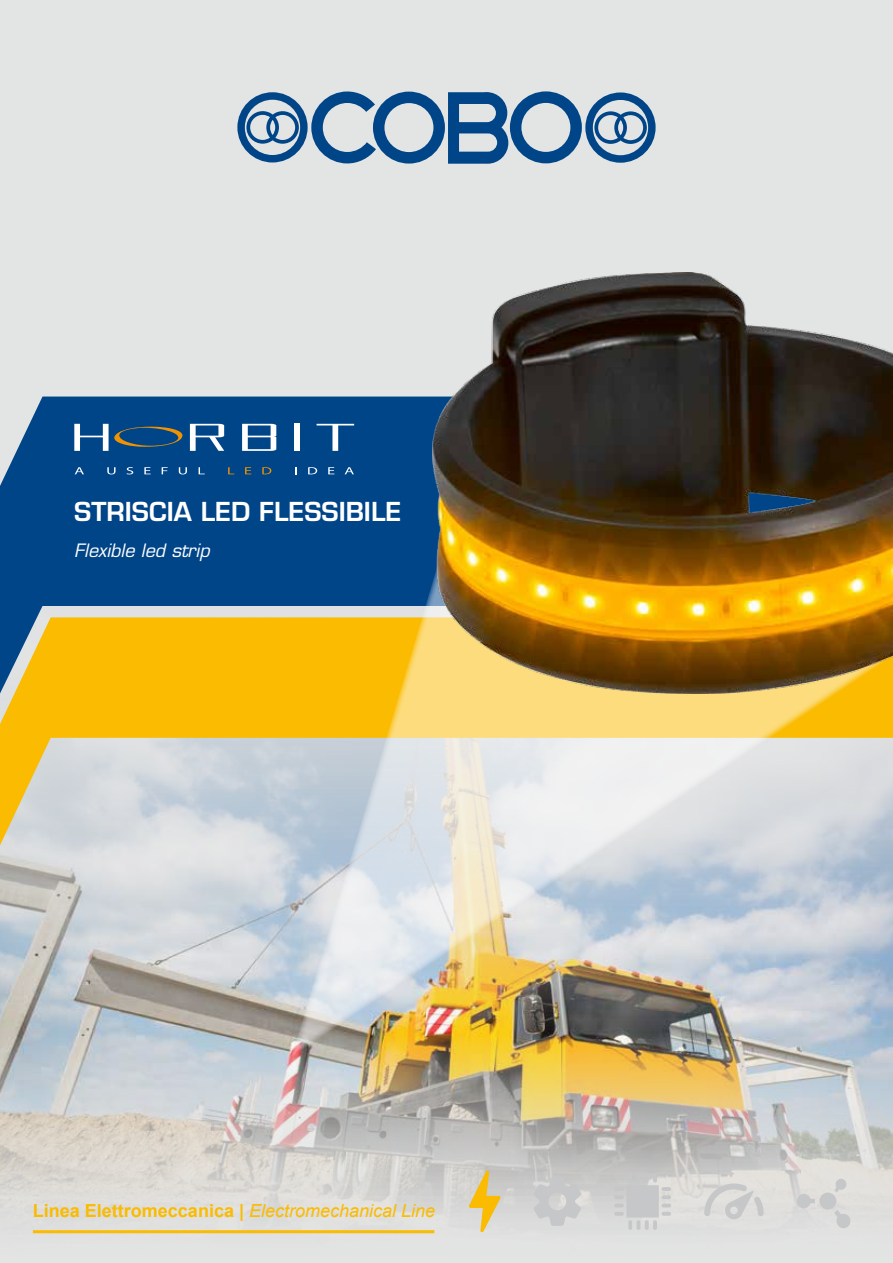
<style>
.page{position:relative;width:893px;height:1263px;background:#e3e4e4}
.page>*{position:absolute;margin:0;border:0;box-sizing:border-box;transform-origin:0 0}
.t1{font:600 25.5px "Eurostile LT Std";color:#fff}
.t2{font:700 18px "Arial";color:#fabb00}
.t3{font:italic 18px "Eurostile LT Std";color:#fff}
.s1{font-weight:400;font-style:italic}
</style>
<div class="page">
<img style="left:0;top:845px;width:893px;height:389px">
<div style="left:0;top:396px;width:433px;height:221px;background:#004588"></div>
<svg style="left:0;top:617px;width:292px;height:228px;fill:#fabb00"></svg>
<svg style="left:74px;top:424px;width:108px;height:27px;background:#346289"></svg>
<svg style="left:190px;top:424px;width:34px;height:27px"></svg>
<svg style="left:242px;top:424px;width:34px;height:27px"></svg>
<div style="left:294px;top:424px;width:6px;height:27px;background:#fff"></div>
<svg style="left:317px;top:424px;width:37px;height:27px"></svg>
<svg style="left:75px;top:467px;width:9px;height:7px"></svg>
<svg style="left:107px;top:467px;width:8px;height:7px"></svg>
<svg style="left:127px;top:467px;width:6px;height:7px"></svg>
<svg style="left:144px;top:467px;width:7px;height:7px"></svg>
<svg style="left:162px;top:467px;width:6px;height:7px"></svg>
<svg style="left:179px;top:467px;width:8px;height:7px"></svg>
<svg style="left:199px;top:467px;width:6px;height:7px"></svg>
<svg style="left:228px;top:467px;width:6px;height:7px"></svg>
<svg style="left:245px;top:467px;width:6px;height:7px"></svg>
<svg style="left:262px;top:467px;width:9px;height:7px"></svg>
<svg style="left:308px;top:467px;width:9px;height:7px"></svg>
<svg style="left:328px;top:467px;width:6px;height:7px"></svg>
<svg style="left:345px;top:467px;width:9px;height:7px"></svg>
<svg style="left:292px;top:563px;width:601px;height:494px"></svg>
<img style="left:433px;top:273px;width:460px;height:420px">
<svg style="left:237px;top:91px;width:419px;height:73px"></svg>
<hr style="left:661px;top:1187px;width:10px;height:4px;background:#c6c7c8;border-radius:2px">
<hr style="left:661px;top:1195px;width:10px;height:4px;background:#c6c7c8;border-radius:2px">
<svg style="left:661px;top:1203px;width:10px;height:4px"></svg>
<hr style="left:661px;top:1212px;width:10px;height:4px;background:#c6c7c8;border-radius:2px">
<svg style="left:626px;top:1173px;width:33px;height:57px"></svg>
<hr style="left:645px;top:1220px;width:4px;height:10px;background:#c6c7c8;border-radius:2px">
<hr style="left:653px;top:1220px;width:4px;height:10px;background:#c6c7c8;border-radius:2px">
<hr style="left:614px;top:1187px;width:10px;height:4px;background:#c6c7c8;border-radius:2px">
<hr style="left:614px;top:1195px;width:10px;height:4px;background:#c6c7c8;border-radius:2px">
<hr style="left:614px;top:1203px;width:10px;height:4px;background:#c6c7c8;border-radius:2px">
<hr style="left:614px;top:1212px;width:10px;height:4px;background:#c6c7c8;border-radius:2px">
<div style="left:819px;top:1192px;width:17px;height:17px;background:#c6c7c8;border-radius:50%"></div>
<svg style="left:797px;top:1194px;width:18px;height:14px"></svg>
<svg style="left:834px;top:1179px;width:12px;height:13px"></svg>
<svg style="left:834px;top:1210px;width:16px;height:18px"></svg>
<svg style="left:704px;top:1183px;width:60px;height:36px"></svg>
<svg style="left:469px;top:1170px;width:32px;height:62px"></svg>
<svg style="left:533px;top:1177px;width:48px;height:49px"></svg>
<hr style="left:33px;top:1230px;width:401px;height:3px;background:#fabb00">
<h1 class="t1" style="left:74px;top:495px;width:328px">STRISCIA LED FLESSIBILE</h1>
<p class="t3" style="left:74px;top:539px;width:137px">Flexible led strip</p>
<p class="t2" style="left:33px;top:1198px;width:404px">Linea Elettromeccanica | <span class="s1">Electromechanical Line</span></p>
</div>
